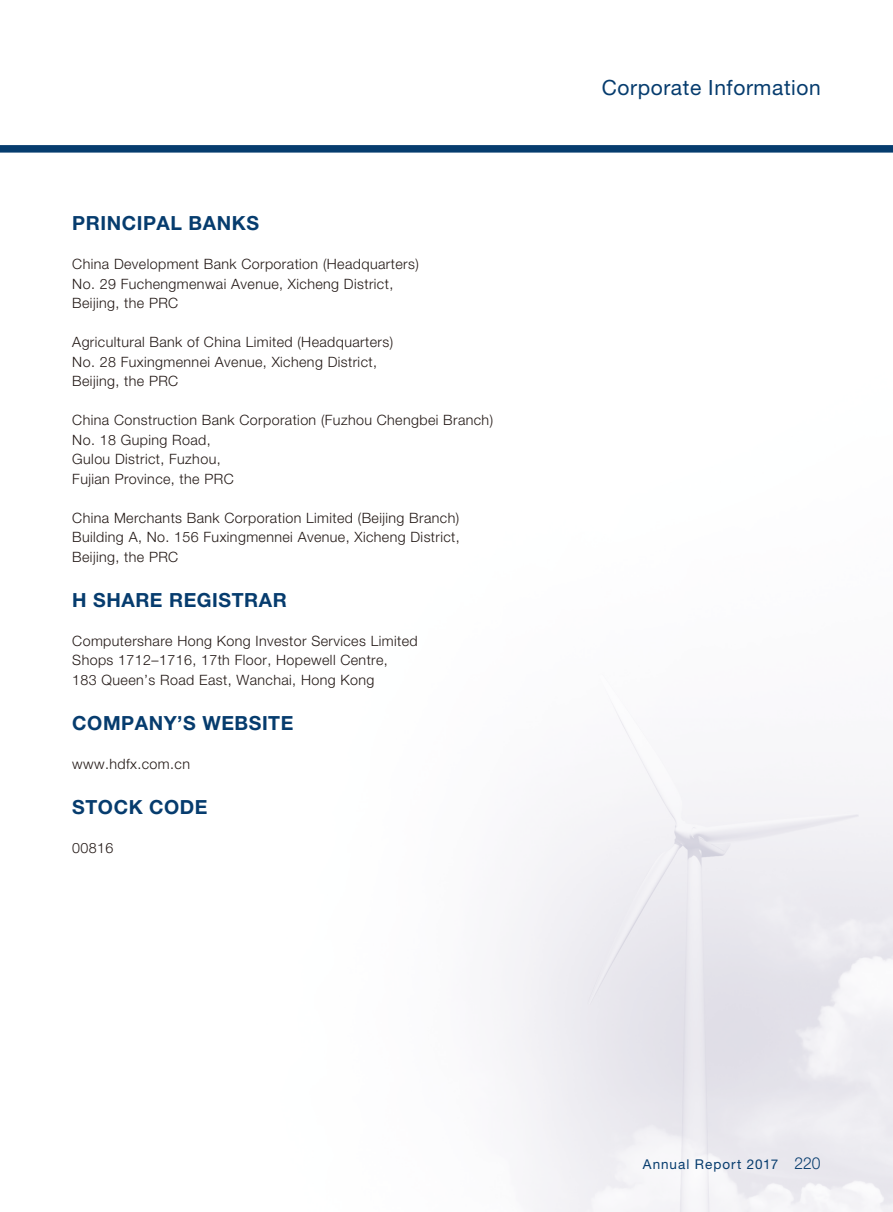
<style>
.page{position:relative;width:893px;height:1212px;background:#fff}
.page>*{position:absolute;margin:0;border:0;box-sizing:border-box;transform-origin:0 0}
.t1{font:21px "Helvetica Neue LT Std";letter-spacing:.03em;color:#063c6e}
.t2{font:700 19.5px "Helvetica Neue LT Std";letter-spacing:.03em;color:#063c6e}
.t3{font:300 16.5px "Helvetica Neue LT Std";color:#063c6e;scale:.95 1}
.t4{font:300 14.25px/19.5px "Helvetica Neue LT Std";letter-spacing:.03em;color:#231916}
.t5{font:13.5px "Helvetica Neue LT Std";letter-spacing:.075em;color:#063c6e}
</style>
<div class="page">
<div style="left:0;top:145px;width:893px;height:8px;background:#063c6e"></div>
<h2 class="t2" style="left:72px;top:211px;width:188px">PRINCIPAL BANKS</h2>
<p class="t4" style="left:72px;top:254px;width:348px">China Development Bank Corporation (Headquarters(<br>No. 29 Fuchengmenwai Avenue, Xicheng District,<br>Beijing, the PRC</p>
<p class="t4" style="left:72px;top:332px;width:322px">Agricultural Bank of China Limited (Headquarters(<br>No. 28 Fuxingmennei Avenue, Xicheng District,<br>Beijing, the PRC</p>
<p class="t4" style="left:72px;top:410px;width:422px">China Construction Bank Corporation (Fuzhou Chengbei Branch( No. 18 Guping Road,<br>Gulou District, Fuzhou,<br>Fujian Province, the PRC</p>
<p class="t4" style="left:72px;top:507px;width:389px;text-align:justify">China Merchants Bank Corporation Limited (Beijing Branch( Building A, No. 156 Fuxingmennei Avenue, Xicheng District, Beijing, the PRC</p>
<h2 class="t2" style="left:72px;top:587px;width:216px">H SHARE REGISTRAR</h2>
<p class="t4" style="left:72px;top:630px;width:347px">Computershare Hong Kong Investor Services Limited<br>Shops 1712–1716, 17th Floor, Hopewell Centre,<br>183 Queen s’ Road East, Wanchai, Hong Kong</p>
<h2 class="t2" style="left:72px;top:710px;width:223px">COMPANY S’ WEBSITE</h2>
<p class="t4" style="left:72px;top:753px;width:119px">www.hdfx.com.cn</p>
<h2 class="t2" style="left:72px;top:794px;width:137px">STOCK CODE</h2>
<p class="t4" style="left:72px;top:837px;width:43px">00816</p>
<h1 class="t1" style="left:602px;top:75px;width:221px">Corporate Information</h1>
<p class="t5" style="left:643px;top:1156px;width:137px">Annual Report 2017</p>
<p class="t3" style="left:794px;top:1153px;width:29px">220</p>
</div>
